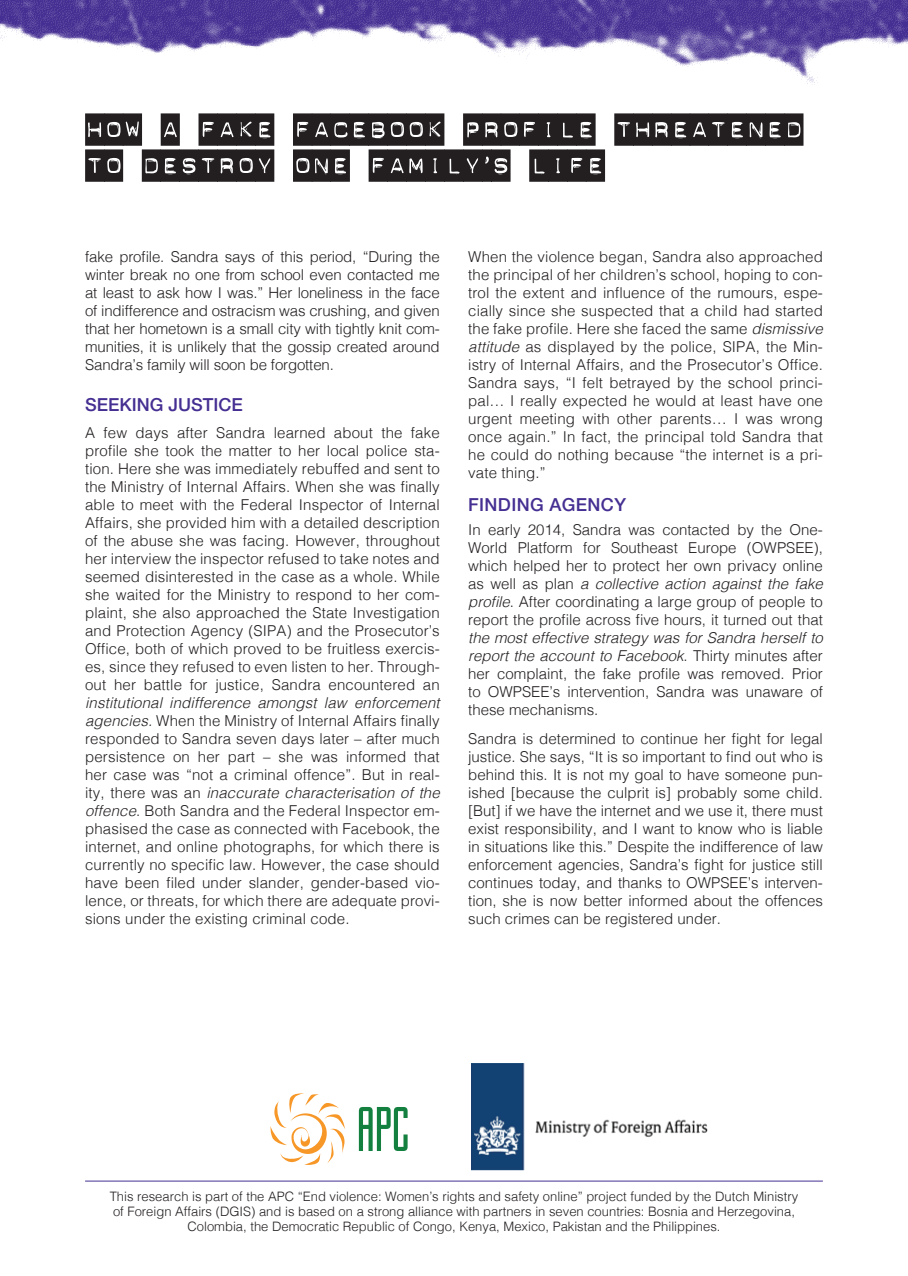
<style>
.page{position:relative;width:908px;height:1276px;background:#fff}
.page>*{position:absolute;margin:0;border:0;box-sizing:border-box;transform-origin:0 0}
.t1{font:500 18px "Helvetica Neue";color:#452f92}
.t2{font:500 18px "Helvetica Neue";letter-spacing:.02em;color:#452f92}
.t3{font:300 15px/18px "Helvetica";color:#231f20;text-align:justify}
.t4{font:300 13px/15px "Helvetica";color:#231f20;text-align:center}
.s1{font-style:italic}
</style>
<div class="page">
<img style="left:0;top:0;width:907px;height:127px">
<svg style="left:85px;top:113px;width:718px;height:69px"></svg>
<svg style="left:270px;top:1093px;width:75px;height:72px"></svg>
<svg style="left:359px;top:1107px;width:48px;height:44px"></svg>
<img style="left:471px;top:1063px;width:237px;height:107px">
<hr style="left:85px;top:1180px;width:737px;height:1px;background:#452f92">
<p class="t3" style="left:85px;top:247px;width:356px">fake profile. Sandra says of this period, “During the winter break no one from school even contacted me at least to ask how I was.” Her loneliness in the face of indifference and ostracism was crushing, and given that her hometown is a small city with tightly knit com&shy;munities, it is unlikely that the gossip created around Sandra’s family will soon be forgotten.</p>
<p class="t1" style="left:85px;top:393px;width:159px">SEEKING JUSTICE</p>
<p class="t3" style="left:85px;top:423px;width:356px">A few days after Sandra learned about the fake profile she took the matter to her local police sta&shy;tion. Here she was immediately rebuffed and sent to the Ministry of Internal Affairs. When she was finally able to meet with the Federal Inspector of Internal Affairs, she provided him with a detailed description of the abuse she was facing. However, throughout her interview the inspector refused to take notes and seemed disinterested in the case as a whole. While she waited for the Ministry to respond to her com&shy;plaint, she also approached the State Investigation and Protection Agency (SIPA) and the Prosecutor’s Office, both of which proved to be fruitless exercis&shy;es, since they refused to even listen to her. Through&shy;out her battle for justice, Sandra encountered an</p>
<p class="t3" style="left:85px;top:693px;width:356px"><span class="s1">institutional indifference amongst law enforcement agencies.</span> When the Ministry of Internal Affairs finally responded to Sandra seven days later – after much persistence on her part – she was informed that her case was “not a criminal offence”. But in real&shy;ity, there was an <span class="s1">inaccurate characterisation of the offence</span>. Both Sandra and the Federal Inspector em&shy;phasised the case as connected with Facebook, the internet, and online photographs, for which there is currently no specific law. However, the case should have been filed under slander, gender-based vio&shy;lence, or threats, for which there are adequate provi&shy;sions under the existing criminal code.</p>
<p class="t3" style="left:468px;top:247px;width:356px">When the violence began, Sandra also approached the principal of her children’s school, hoping to con&shy;trol the extent and influence of the rumours, espe&shy;cially since she suspected that a child had started the fake profile. Here she faced the same <span class="s1">dismissive attitude</span> as displayed by the police, SIPA, the Min&shy;istry of Internal Affairs, and the Prosecutor’s Office.<br>Sandra says, “I felt betrayed by the school princi&shy;pal… I really expected he would at least have one urgent meeting with other parents… I was wrong once again.” In fact, the principal told Sandra that he could do nothing because “the internet is a pri&shy;vate thing.”</p>
<p class="t2" style="left:468px;top:494px;width:159px">FINDING AGENCY</p>
<p class="t3" style="left:468px;top:519px;width:356px">In early 2014, Sandra was contacted by the One-World Platform for Southeast Europe (OWPSEE), which helped her to protect her own privacy online as well as plan <span class="s1">a collective action against the fake profile</span>. After coordinating a large group of people to report the profile across five hours, it turned out that</p>
<p class="t3" style="left:468px;top:627px;width:356px"><span class="s1">the most effective strategy was for Sandra herself to report the account to Facebook</span>. Thirty minutes after her complaint, the fake profile was removed. Prior to OWPSEE’s intervention, Sandra was unaware of these mechanisms.</p>
<p class="t3" style="left:468px;top:729px;width:356px">Sandra is determined to continue her fight for legal justice. She says, “It is so important to find out who is behind this. It is not my goal to have someone pun&shy;ished [because the culprit is] probably some child. [But] if we have the internet and we use it, there must exist responsibility, and I want to know who is liable in situations like this.” Despite the indifference of law enforcement agencies, Sandra’s fight for justice still continues today, and thanks to OWPSEE’s interven&shy;tion, she is now better informed about the offences such crimes can be registered under.</p>
<p class="t4" style="left:110px;top:1188px;width:689px">This research is part of the APC “End violence: Women’s rights and safety online” project funded by the Dutch Ministry of Foreign Affairs (DGIS) and is based on a strong alliance with partners in seven countries: Bosnia and Herzegovina,<br>Colombia, the Democratic Republic of Congo, Kenya, Mexico, Pakistan and the Philippines.</p>
</div>
